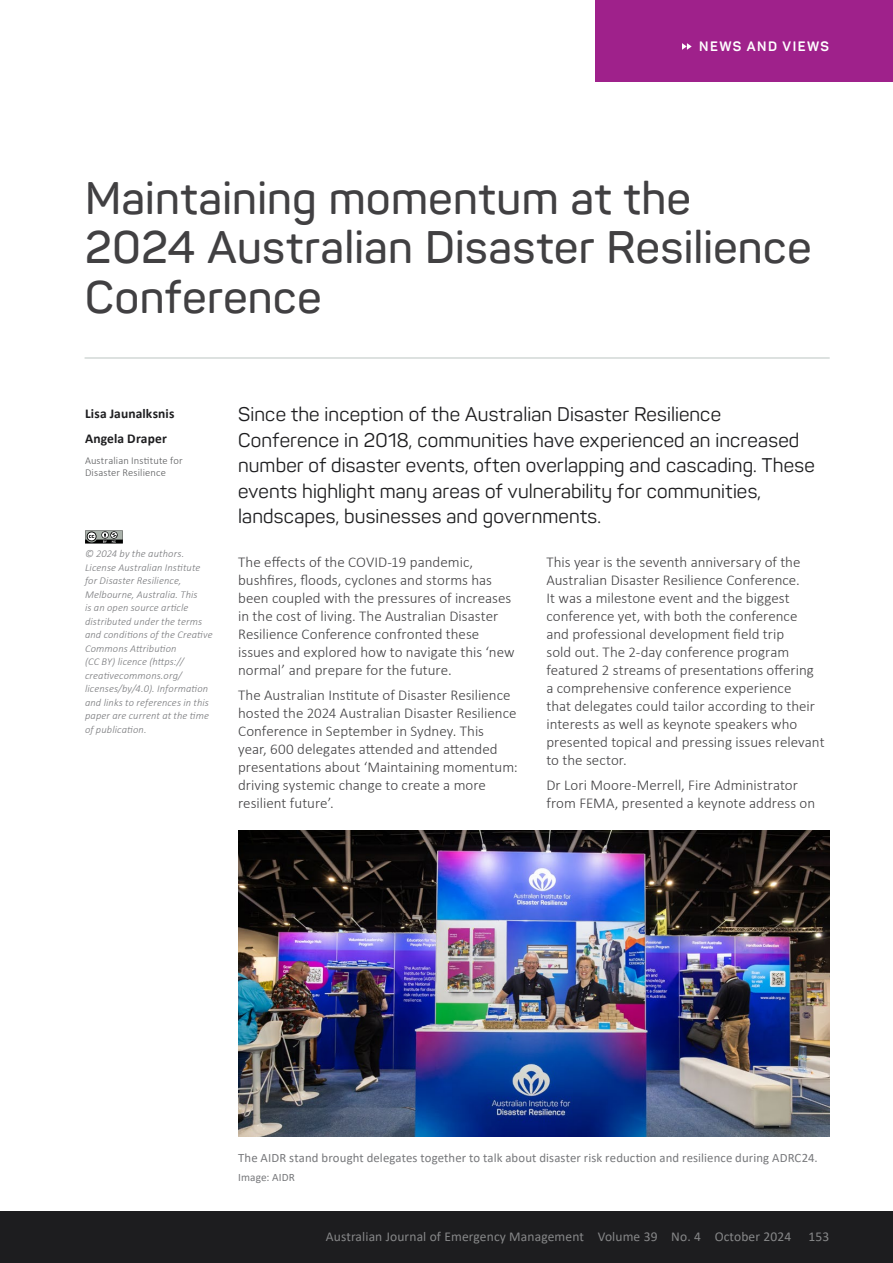
<style>
.page{position:relative;width:893px;height:1263px;background:#fff}
.page>*{position:absolute;margin:0;border:0;box-sizing:border-box;transform-origin:0 0}
.t1{font:600 45px/49.5px "Panton";letter-spacing:.01em;color:#414042}
.t2{font:19.5px/25.5px "Panton";letter-spacing:.01em;color:#1d1d1f}
.t3{font:300 15px/18px "Calibri";color:#414042}
.t4{font:13.5px "Calibri";letter-spacing:.01em;color:#868788}
.t5{font:700 13.5px/25px "Calibri";letter-spacing:.01em;color:#1d1d1f}
.t6{font:700 13.5px "Panton";letter-spacing:.11em;color:#fff}
.t7{font:12.75px "Calibri";letter-spacing:.01em;color:#77787b}
.t8{font:11.25px "Calibri";letter-spacing:.01em;color:#77787b}
.t9{font:italic 300 10.5px/13.5px "Calibri";letter-spacing:.01em;color:#77787b}
.t10{font:300 10.5px/12px "Calibri";letter-spacing:.01em;color:#58595b}
</style>
<div class="page">
<div style="left:0;top:1212px;width:893px;height:51px;background:#1d1d1f"></div>
<div style="left:596px;top:0;width:297px;height:81px;background:#9f218b"></div>
<svg style="left:682px;top:43px;width:10px;height:7px"></svg>
<hr style="left:85px;top:357px;width:744px;height:2px;background:#d2d8d6">
<img style="left:238px;top:830px;width:591px;height:306px">
<svg style="left:85px;top:530px;width:38px;height:14px"></svg>
<p class="t6" style="left:699px;top:38px;width:131px">NEWS AND VIEWS</p>
<h1 class="t1" style="left:85px;top:173px;width:728px">Maintaining momentum at the<br>2024 Australian Disaster Resilience<br>Conference</h1>
<p class="t5" style="left:85px;top:401px;width:91px">Lisa Jaunalksnis<br>Angela Draper</p>
<p class="t10" style="left:85px;top:454px;width:99px">Australian Institute for<br>Disaster Resilience</p>
<p class="t9" style="left:85px;top:547px;width:129px">© 2024 by the authors.<br>License Australian Institute for Disaster Resilience,<br>Melbourne, Australia. This<br>is an open source article distributed under the terms and conditions of the Creative<br>Commons Attribution<br>(CC BY) licence (https:// creativecommons.org/ licenses/by/4.0). Information and links to references in this paper are current at the time of publication.</p>
<p class="t2" style="left:238px;top:401px;width:578px">Since the inception of the Australian Disaster Resilience Conference in 2018, communities have experienced an increased number of disaster events, often overlapping and cascading. These events highlight many areas of vulnerability for communities, landscapes, businesses and governments.</p>
<p class="t3" style="left:238px;top:552px;width:278px">The effects of the COVID-19 pandemic, bushfires, floods, cyclones and storms has been coupled with the pressures of increases in the cost of living. The Australian Disaster Resilience Conference confronted these issues and explored how to navigate this ‘new normal’ and prepare for the future.</p>
<p class="t3" style="left:238px;top:686px;width:281px">The Australian Institute of Disaster Resilience hosted the 2024 Australian Disaster Resilience Conference in September in Sydney. This<br>year, 600 delegates attended and attended presentations about ‘Maintaining momentum: driving systemic change to create a more resilient future’.</p>
<p class="t3" style="left:546px;top:552px;width:280px">This year is the seventh anniversary of the Australian Disaster Resilience Conference.<br>It was a milestone event and the biggest conference yet, with both the conference<br>and professional development field trip<br>sold out. The 2-day conference program featured 2 streams of presentations offering a comprehensive conference experience<br>that delegates could tailor according to their interests as well as keynote speakers who presented topical and pressing issues relevant to the sector.</p>
<p class="t3" style="left:546px;top:776px;width:270px">Dr Lori Moore-Merrell, Fire Administrator from FEMA, presented a keynote address on</p>
<p class="t7" style="left:238px;top:1149px;width:581px">The AIDR stand brought delegates together to talk about disaster risk reduction and resilience during ADRC24.</p>
<p class="t8" style="left:238px;top:1169px;width:58px">Image: AIDR</p>
<p class="t4" style="left:326px;top:1227px;width:467px">Australian Journal of Emergency Management Volume 39 No. 4 October 2024</p>
<p class="t4" style="left:808px;top:1227px;width:22px">153</p>
</div>
